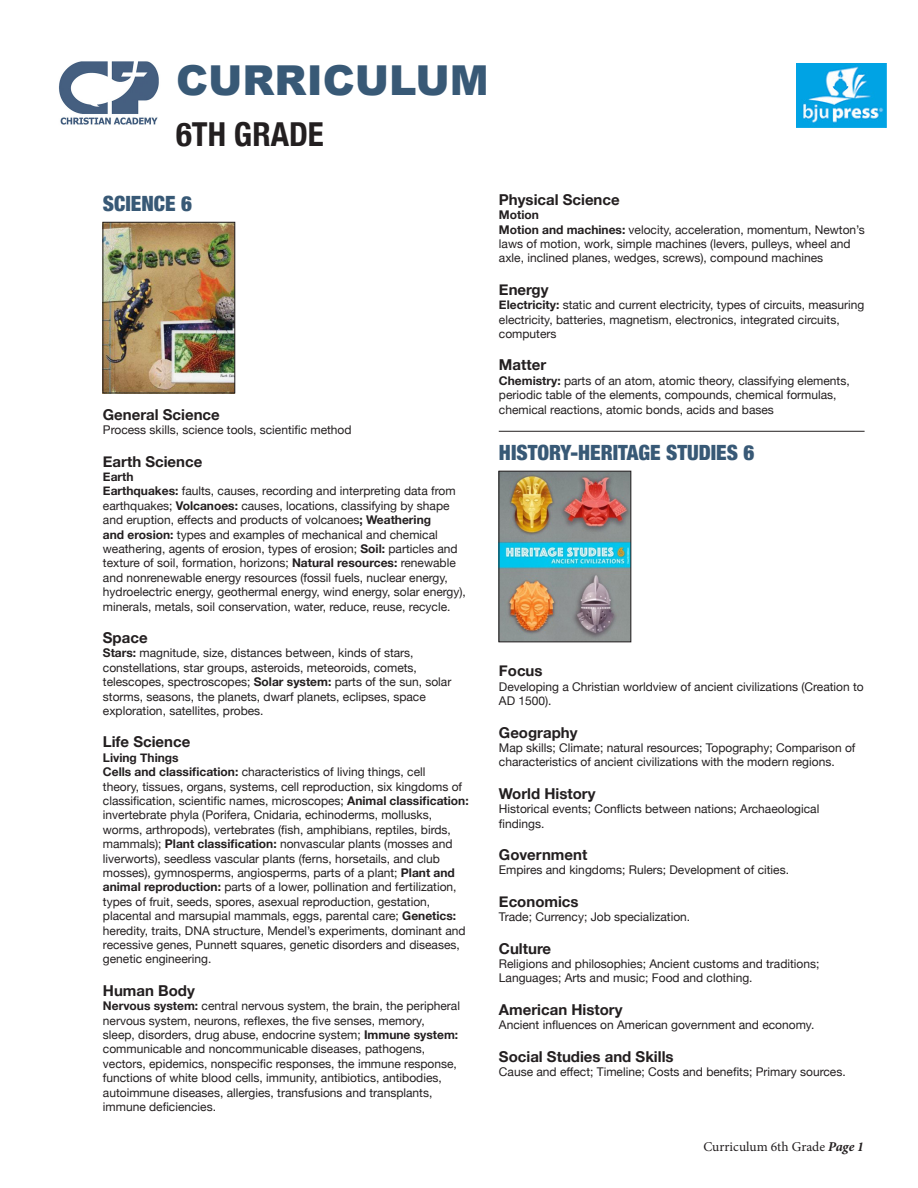
<style>
.page{position:relative;width:918px;height:1188px;background:#fff}
.page>*{position:absolute;margin:0;border:0;box-sizing:border-box;transform-origin:0 0}
.t1{font:900 41.25px "Arial";color:#385976}
.t2{font:700 condensed 33px "Helvetica Neue";color:#231f20}
.t3{font:900 condensed 21px "Helvetica Neue";color:#385976}
.t4{font:700 15px "Helvetica Neue";color:#231f20}
.t5{font:13.5px "Minion Pro";color:#231f20}
.t6{font:12px/14.4px "Helvetica Neue";color:#231f20}
.t7{font:700 12px "Helvetica Neue";color:#231f20}
.s1{font-weight:700}
.s2{font-weight:700;font-style:italic}
</style>
<div class="page">
<img style="left:59px;top:61px;width:100px;height:64px">
<img style="left:105px;top:224px;width:128px;height:167px">
<div style="left:103px;top:222px;width:132px;height:171px;border:1px solid #231f20"></div>
<img style="left:501px;top:473px;width:128px;height:167px">
<div style="left:499px;top:471px;width:132px;height:171px;border:1px solid #231f20"></div>
<img style="left:796px;top:63px;width:90px;height:64px">
<hr style="left:499px;top:431px;width:366px;height:1px;background:#231f20">
<p class="t1" style="left:176px;top:51px;width:314px">CURRICULUM</p>
<p class="t2" style="left:176px;top:107px;width:149px">6TH GRADE</p>
<p class="t3" style="left:103px;top:186px;width:91px">SCIENCE 6</p>
<p class="t4" style="left:103px;top:403px;width:118px">General Science</p>
<p class="t6" style="left:103px;top:423px;width:250px">Process skills, science tools, scientific method</p>
<p class="t4" style="left:103px;top:449px;width:101px">Earth Science</p>
<p class="t7" style="left:103px;top:467px;width:32px">Earth</p>
<p class="t6" style="left:103px;top:485px;width:364px"><span class="s1">Earthquakes:</span> faults, causes, recording and interpreting data from earthquakes; <span class="s1">Volcanoes:</span> causes, locations, classifying by shape and eruption, effects and products of volcanoes<span class="s1">; Weathering<br>and erosion:</span> types and examples of mechanical and chemical weathering, agents of erosion, types of erosion; <span class="s1">Soil:</span> particles and texture of soil, formation, horizons; <span class="s1">Natural resources:</span> renewable and nonrenewable energy resources (fossil fuels, nuclear energy, hydroelectric energy, geothermal energy, wind energy, solar energy), minerals, metals, soil conservation, water, reduce, reuse, recycle.</p>
<p class="t4" style="left:103px;top:626px;width:46px">Space</p>
<p class="t6" style="left:103px;top:647px;width:350px"><span class="s1">Stars:</span> magnitude, size, distances between, kinds of stars, constellations, star groups, asteroids, meteoroids, comets, telescopes, spectroscopes; <span class="s1">Solar system:</span> parts of the sun, solar storms, seasons, the planets, dwarf planets, eclipses, space exploration, satellites, probes.</p>
<p class="t4" style="left:103px;top:730px;width:89px">Life Science</p>
<p class="t7" style="left:103px;top:748px;width:77px">Living Things</p>
<p class="t6" style="left:103px;top:765px;width:367px"><span class="s1">Cells and classification:</span> characteristics of living things, cell<br>theory, tissues, organs, systems, cell reproduction, six kingdoms of classification, scientific names, microscopes; <span class="s1">Animal classification: </span>invertebrate phyla (Porifera, Cnidaria, echinoderms, mollusks, worms, arthropods), vertebrates (fish, amphibians, reptiles, birds, mammals); <span class="s1">Plant classification:</span> nonvascular plants (mosses and liverworts), seedless vascular plants (ferns, horsetails, and club mosses), gymnosperms, angiosperms, parts of a plant; <span class="s1">Plant and animal reproduction:</span> parts of a lower, pollination and fertilization, types of fruit, seeds, spores, asexual reproduction, gestation, placental and marsupial mammals, eggs, parental care; <span class="s1">Genetics: </span>heredity, traits, DNA structure, Mendel’s experiments, dominant and recessive genes, Punnett squares, genetic disorders and diseases, genetic engineering.</p>
<p class="t4" style="left:103px;top:979px;width:93px">Human Body</p>
<p class="t6" style="left:103px;top:999px;width:359px"><span class="s1">Nervous system:</span> central nervous system, the brain, the peripheral nervous system, neurons, reflexes, the five senses, memory,<br>sleep, disorders, drug abuse, endocrine system; <span class="s1">Immune system: </span>communicable and noncommunicable diseases, pathogens, vectors, epidemics, nonspecific responses, the immune response, functions of white blood cells, immunity, antibiotics, antibodies, autoimmune diseases, allergies, transfusions and transplants, immune deficiencies.</p>
<p class="t4" style="left:499px;top:188px;width:122px">Physical Science</p>
<p class="t7" style="left:499px;top:206px;width:41px">Motion</p>
<p class="t6" style="left:499px;top:223px;width:367px"><span class="s1">Motion and machines:</span> velocity, acceleration, momentum, Newton’s laws of motion, work, simple machines (levers, pulleys, wheel and axle, inclined planes, wedges, screws), compound machines</p>
<p class="t4" style="left:499px;top:278px;width:51px">Energy</p>
<p class="t6" style="left:499px;top:298px;width:367px"><span class="s1">Electricity:</span> static and current electricity, types of circuits, measuring electricity, batteries, magnetism, electronics, integrated circuits, computers</p>
<p class="t4" style="left:499px;top:353px;width:49px">Matter</p>
<p class="t6" style="left:499px;top:374px;width:352px"><span class="s1">Chemistry:</span> parts of an atom, atomic theory, classifying elements, periodic table of the elements, compounds, chemical formulas, chemical reactions, atomic bonds, acids and bases</p>
<p class="t3" style="left:499px;top:435px;width:257px">HISTORY-HERITAGE STUDIES 6</p>
<p class="t4" style="left:499px;top:659px;width:45px">Focus</p>
<p class="t6" style="left:499px;top:680px;width:366px">Developing a Christian worldview of ancient civilizations (Creation to<br>AD 1500).</p>
<p class="t4" style="left:499px;top:720px;width:80px">Geography</p>
<p class="t6" style="left:499px;top:741px;width:358px">Map skills; Climate; natural resources; Topography; Comparison of characteristics of ancient civilizations with the modern regions.</p>
<p class="t4" style="left:499px;top:782px;width:98px">World History</p>
<p class="t6" style="left:499px;top:802px;width:322px">Historical events; Conflicts between nations; Archaeological findings.</p>
<p class="t4" style="left:499px;top:843px;width:90px">Government</p>
<p class="t6" style="left:499px;top:864px;width:292px">Empires and kingdoms; Rulers; Development of cities.</p>
<p class="t4" style="left:499px;top:890px;width:81px">Economics</p>
<p class="t6" style="left:499px;top:910px;width:193px">Trade; Currency; Job specialization.</p>
<p class="t4" style="left:499px;top:936px;width:54px">Culture</p>
<p class="t6" style="left:499px;top:957px;width:322px">Religions and philosophies; Ancient customs and traditions;<br>Languages; Arts and music; Food and clothing.</p>
<p class="t4" style="left:499px;top:998px;width:125px">American History</p>
<p class="t6" style="left:499px;top:1018px;width:317px">Ancient influences on American government and economy.</p>
<p class="t4" style="left:499px;top:1044px;width:176px">Social Studies and Skills</p>
<p class="t6" style="left:499px;top:1065px;width:348px">Cause and effect; Timeline; Costs and benefits; Primary sources.</p>
<p class="t5" style="left:704px;top:1137px;width:162px">Curriculum 6th Grade <span class="s2">Page 1</span></p>
</div>
